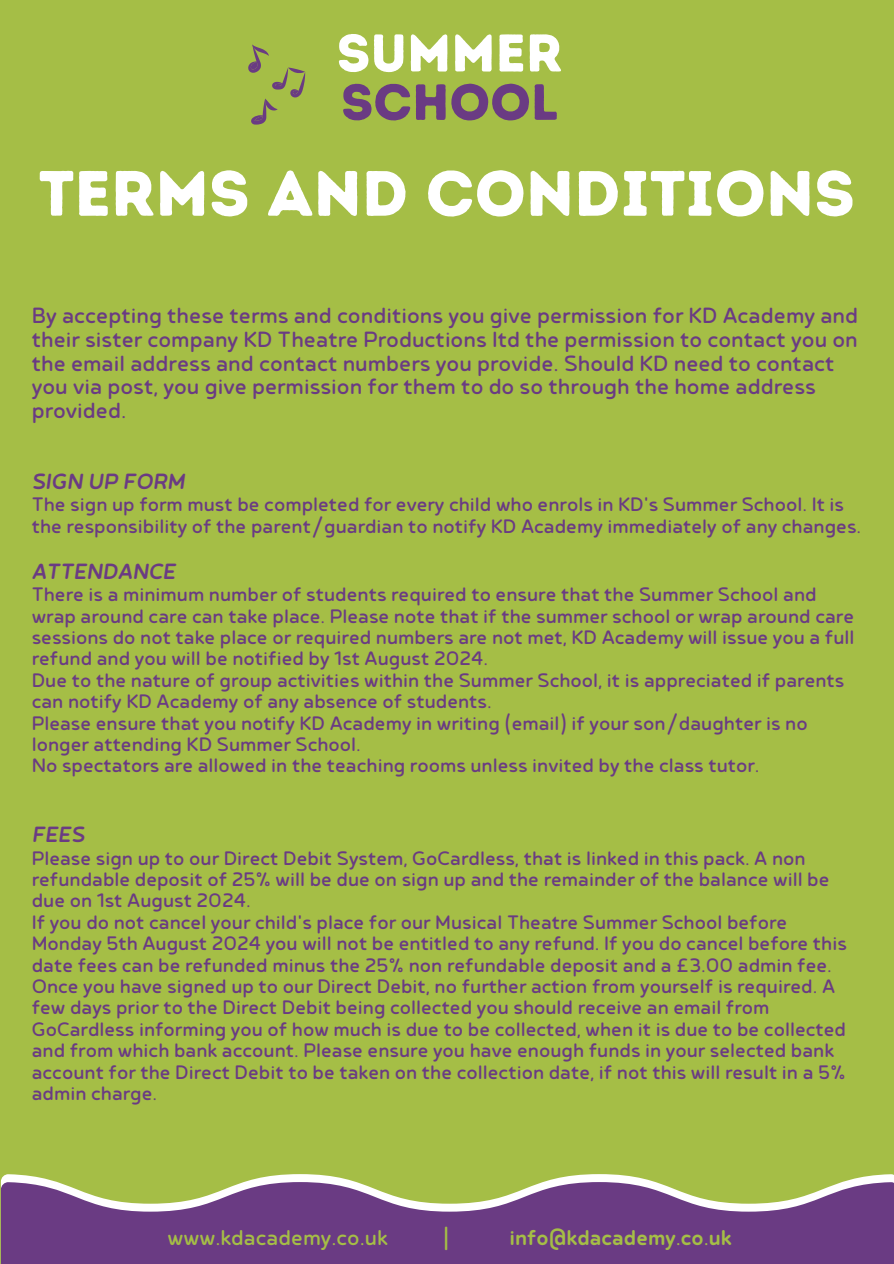
<style>
.page{position:relative;width:894px;height:1264px;background:#fff}
.page>*{position:absolute;margin:0;border:0;box-sizing:border-box;transform-origin:0 0}
.t1{font:63.9px "Intro Rust Base";color:#fff}
.t2{font:52.95px "Intro Rust Base";color:#fff}
.t3{font:50.85px "Intro Rust Base";color:#6a3b83}
.t4{font:26.1px/23.7px "Betm Rounded";color:#6a3b83}
.t5{font:italic 500 26.1px "Betm Rounded";color:#6a3b83}
.t6{font:25.35px "Betm Rounded";color:#a5be46}
.t7{font:500 25.35px "Betm Rounded";color:#a5be46}
.t8{font:23.1px/21.3px "Betm Rounded";color:#6a3b83}
</style>
<div class="page">
<div style="left:0;top:0;width:893px;height:1263px;background:#a5be46"></div>
<svg style="left:1px;top:1174px;width:892px;height:7px"></svg>
<svg style="left:1px;top:1181px;width:892px;height:82px;background:#7c5985"></svg>
<svg style="left:248px;top:44px;width:57px;height:81px"></svg>
<h2 class="t2" style="left:336px;top:21px;width:227px">SUMMER</h2>
<p class="t3" style="left:341px;top:71px;width:219px">SCHOOL</p>
<p class="t1" style="left:39px;top:155px;width:817px">TERMS AND CONDITIONS</p>
<h1 class="t4" style="left:32px;top:301px;width:827px">By accepting these terms and conditions you give permission for KD Academy and their sister company KD Theatre Productions ltd the permission to contact you on the email address and contact numbers you provide. Should KD need to contact you via post, you give permission for them to do so through the home address provided.</h1>
<h3 class="t5" style="left:32px;top:461px;width:154px">SIGN UP FORM</h3>
<p class="t8" style="left:32px;top:491px;width:830px">The sign up form must be completed for every child who enrols in KD's Summer School. It is the responsibility of the parent/guardian to notify KD Academy immediately of any changes.</p>
<p class="t5" style="left:32px;top:551px;width:146px">ATTENDANCE</p>
<p class="t8" style="left:32px;top:581px;width:824px">There is a minimum number of students required to ensure that the Summer School and wrap around care can take place. Please note that if the summer school or wrap around care sessions do not take place or required numbers are not met, KD Academy will issue you a full refund and you will be notified by 1st August 2024.</p>
<p class="t8" style="left:32px;top:667px;width:814px">Due to the nature of group activities within the Summer School, it is appreciated if parents can notify KD Academy of any absence of students.</p>
<p class="t8" style="left:32px;top:710px;width:777px">Please ensure that you notify KD Academy in writing (email) if your son/daughter is no longer attending KD Summer School.</p>
<p class="t8" style="left:32px;top:752px;width:729px">No spectators are allowed in the teaching rooms unless invited by the class tutor.</p>
<p class="t5" style="left:32px;top:814px;width:55px">FEES</p>
<p class="t8" style="left:32px;top:845px;width:799px">Please sign up to our Direct Debit System, GoCardless, that is linked in this pack. A non refundable deposit of 25% will be due on sign up and the remainder of the balance will be due on 1st August 2024.</p>
<p class="t8" style="left:32px;top:909px;width:816px">If you do not cancel your child's place for our Musical Theatre Summer School before<br>Monday 5th August 2024 you will not be entitled to any refund. If you do cancel before this date fees can be refunded minus the 25% non refundable deposit and a £3.00 admin fee.</p>
<p class="t8" style="left:32px;top:973px;width:815px">Once you have signed up to our Direct Debit, no further action from yourself is required. A few days prior to the Direct Debit being collected you should receive an email from GoCardless informing you of how much is due to be collected, when it is due to be collected and from which bank account. Please ensure you have enough funds in your selected bank account for the Direct Debit to be taken on the collection date, if not this will result in a 5% admin charge.</p>
<h2 class="t6" style="left:167px;top:1217px;width:222px">www.kdacademy.co.uk</h2>
<h2 class="t6" style="left:443px;top:1217px;width:7px">|</h2>
<h2 class="t7" style="left:509px;top:1217px;width:224px">info@kdacademy.co.uk</h2>
</div>
